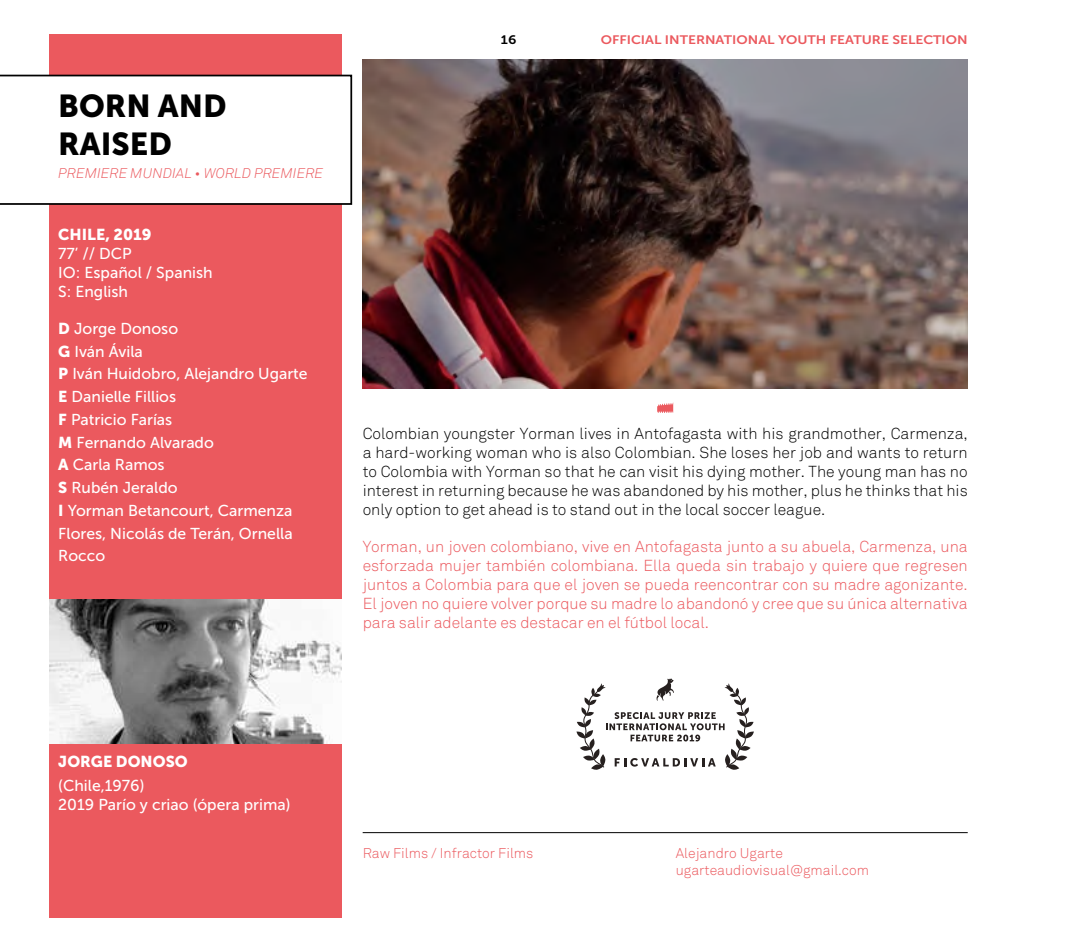
<style>
.page{position:relative;width:1067px;height:943px;background:#fff}
.page>*{position:absolute;margin:0;border:0;box-sizing:border-box;transform-origin:0 0}
.t1{font:31.5px/37.8px "Museo Sans 900";color:#000}
.t2{font:300 15.75px/18.9px "Akkurat";color:#000;text-align:justify}
.t3{font:300 15.75px/18.9px "Akkurat";color:#eb595e;text-align:justify}
.t4{font:15.75px/22.8px "Museo Sans 500";color:#fff}
.t5{font:15.75px "Museo Sans 900";color:#fff}
.t6{font:300 14px/16.8px "Akkurat";color:#eb595e}
.t7{font:italic 300 14px "Akkurat";color:#eb595e}
.t8{font:12.25px "Museo Sans 700";color:#eb595e;scale:1.13 1}
.t9{font:12.25px "Museo Sans 700";color:#000;scale:1.13 1}
.s1{font-family:"Museo Sans 900"}
</style>
<div class="page">
<img style="left:363px;top:59px;width:604px;height:330px">
<div style="left:50px;top:34px;width:292px;height:884px;background:#eb595e"></div>
<div style="left:0;top:75px;width:352px;height:130px;background:#fff"></div>
<hr style="left:363px;top:832px;width:604px;height:1px;background:#000">
<img style="left:50px;top:599px;width:292px;height:144px">
<svg style="left:657px;top:403px;width:16px;height:10px"></svg>
<svg style="left:576px;top:678px;width:178px;height:92px"></svg>
<h1 class="t1" style="left:58px;top:87px;width:170px">BORN AND<br>RAISED</h1>
<p class="t7" style="left:58px;top:165px;width:266px">PREMIERE MUNDIAL • WORLD PREMIERE</p>
<p class="t5" style="left:58px;top:226px;width:95px">CHILE, 2019</p>
<p class="t4" style="left:58px;top:244px;width:156px;line-height:18.9px">77’ // DCP<br>IO: Español / Spanish<br>S: English</p>
<p class="t4" style="left:58px;top:317px;width:251px"><span class="s1">D</span> Jorge Donoso<br><span class="s1">G</span> Iván Ávila<br><span class="s1">P</span> Iván Huidobro, Alejandro Ugarte<br><span class="s1">E</span> Danielle Fillios<br><span class="s1">F</span> Patricio Farías<br><span class="s1">M</span> Fernando Alvarado<br><span class="s1">A</span> Carla Ramos<br><span class="s1">S</span> Rubén Jeraldo<br><span class="s1">I</span> Yorman Betancourt, Carmenza<br>Flores, Nicolás de Terán, Ornella<br>Rocco</p>
<p class="t9" style="left:501px;top:33px;width:15px">16</p>
<p class="t8" style="left:601px;top:33px;width:326px">OFFICIAL INTERNATIONAL YOUTH FEATURE SELECTION</p>
<p class="t2" style="left:363px;top:424px;width:606px">Colombian youngster Yorman lives in Antofagasta with his grandmother, Carmenza, a hard-working woman who is also Colombian. She loses her job and wants to return to Colombia with Yorman so that he can visit his dying mother. The young man has no interest in returning because he was abandoned by his mother, plus he thinks that his only option to get ahead is to stand out in the local soccer league.</p>
<p class="t3" style="left:363px;top:537px;width:606px">Yorman, un joven colombiano, vive en Antofagasta junto a su abuela, Carmenza, una esforzada mujer también colombiana. Ella queda sin trabajo y quiere que regresen juntos a Colombia para que el joven se pueda reencontrar con su madre agonizante.<br>El joven no quiere volver porque su madre lo abandonó y cree que su única alternativa para salir adelante es destacar en el fútbol local.</p>
<p class="t5" style="left:58px;top:752px;width:131px">JORGE DONOSO</p>
<p class="t4" style="left:58px;top:776px;width:234px;line-height:18.9px">(Chile,1976)<br>2019 Parío y criao (ópera prima)</p>
<p class="t6" style="left:363px;top:845px;width:172px">Raw Films / Infractor Films</p>
<p class="t6" style="left:675px;top:845px;width:195px">Alejandro Ugarte ugarteaudiovisual@gmail.com</p>
</div>
